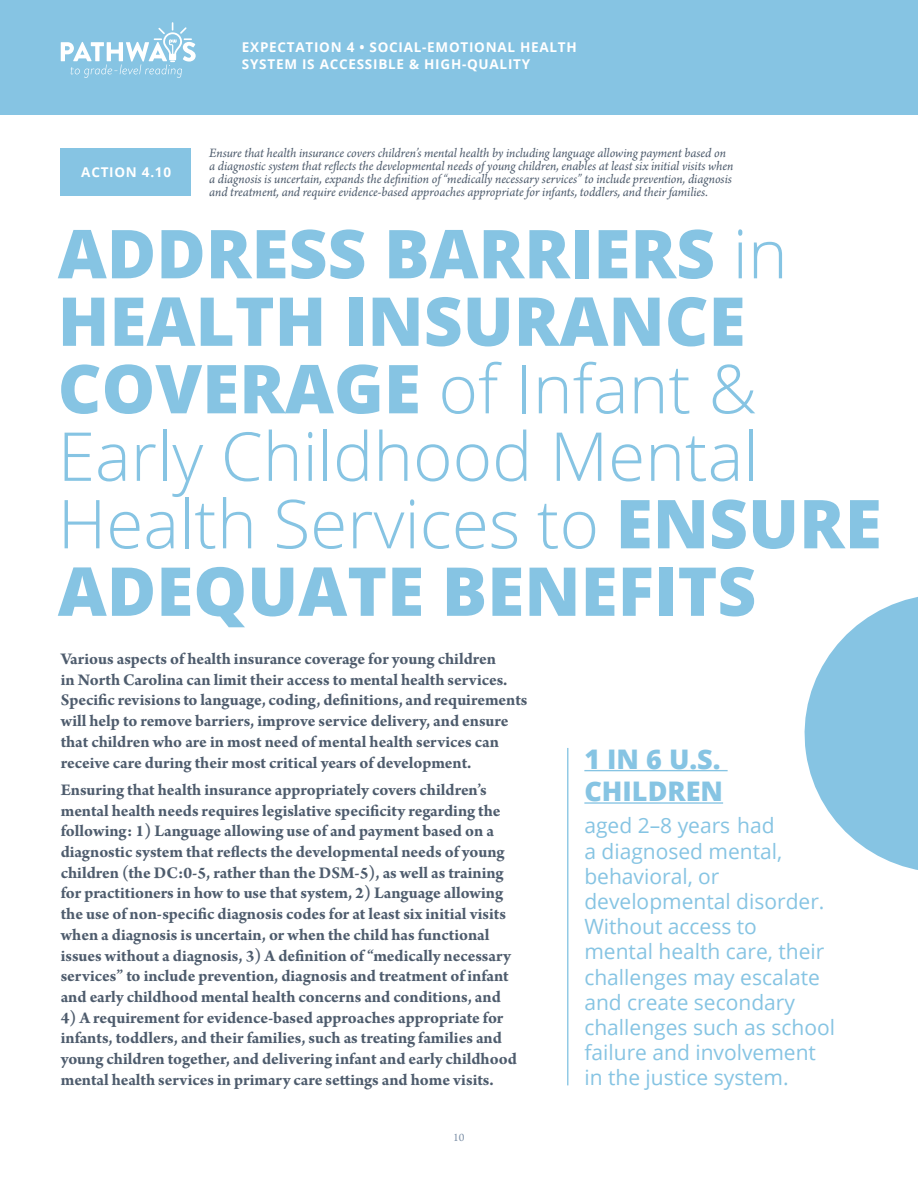
<style>
.page{position:relative;width:918px;height:1188px;background:#fff}
.page>*{position:absolute;margin:0;border:0;box-sizing:border-box;transform-origin:0 0}
.t1{font:800 67.5px/67.5px "Open Sans";color:#86c4e3}
.t2{font:800 27px/32.4px "Open Sans";color:#86c4e3}
.t3{font:21px/25.2px "Open Sans";color:#86c4e3}
.t4{font:700 17.25px/20.7px "Arno Pro";letter-spacing:-.005em;color:#4e5c6d}
.t5{font:italic 13.5px/13.2px "Arno Pro";letter-spacing:-.005em;color:#4e5c6d}
.t6{font:700 13.5px/16.2px "Open Sans";letter-spacing:.055em;color:#fff}
.t7{font:12px "Arno Pro";color:#8194aa}
.s1{font-weight:300}
</style>
<div class="page">
<div style="left:61px;top:148px;width:130px;height:48px;background:#86c4e3"></div>
<svg style="left:804px;top:597px;width:114px;height:273px"></svg>
<div style="left:0;top:0;width:918px;height:115px;background:#86c4e3"></div>
<svg style="left:61px;top:22px;width:135px;height:56px"></svg>
<hr style="left:584px;top:770px;width:144px;height:1px;background:#86c4e3">
<hr style="left:584px;top:802px;width:139px;height:2px;background:#86c4e3">
<hr style="left:567px;top:748px;width:1px;height:337px;background:#86c4e3">
<p class="t6" style="left:81px;top:164px;width:91px">ACTION 4.10</p>
<p class="t6" style="left:242px;top:39px;width:336px">EXPECTATION 4 • SOCIAL-EMOTIONAL HEALTH<br>SYSTEM IS ACCESSIBLE &amp; HIGH-QUALITY</p>
<p class="t5" style="left:209px;top:147px;width:526px">Ensure that health insurance covers children’s mental health by including language allowing payment based on a diagnostic system that reflects the developmental needs of young children, enables at least six initial visits when a diagnosis is uncertain, expands the definition of “medically necessary services” to include prevention, diagnosis and treatment, and require evidence-based approaches appropriate for infants, toddlers, and their families.</p>
<h1 class="t1" style="left:58px;top:217px;width:826px">ADDRESS BARRIERS <span class="s1">in<br></span>HEALTH INSURANCE<br>COVERAGE <span class="s1">of Infant &amp;<br>Early Childhood Mental<br>Health Services to</span> ENSURE<br>ADEQUATE BENEFITS</h1>
<p class="t4" style="left:61px;top:649px;width:468px">Various aspects of health insurance coverage for young children<br>in North Carolina can limit their access to mental health services.<br>Specific revisions to language, coding, definitions, and requirements will help to remove barriers, improve service delivery, and ensure that children who are in most need of mental health services can receive care during their most critical years of development.</p>
<p class="t4" style="left:61px;top:780px;width:452px">Ensuring that health insurance appropriately covers children’s mental health needs requires legislative specificity regarding the following: 1) Language allowing use of and payment based on a diagnostic system that reflects the developmental needs of young children (the DC:0-5, rather than the DSM-5), as well as training for practitioners in how to use that system, 2) Language allowing the use of non-specific diagnosis codes for at least six initial visits when a diagnosis is uncertain, or when the child has functional issues without a diagnosis, 3) A definition of “medically necessary services” to include prevention, diagnosis and treatment of infant and early childhood mental health concerns and conditions, and</p>
<p class="t4" style="left:61px;top:1008px;width:458px">4) A requirement for evidence-based approaches appropriate for infants, toddlers, and their families, such as treating families and young children together, and delivering infant and early childhood mental health services in primary care settings and home visits.</p>
<p class="t7" style="left:453px;top:1131px;width:13px">10</p>
<h2 class="t2" style="left:584px;top:741px;width:140px">1 IN 6 U.S.<br>CHILDREN</h2>
<p class="t3" style="left:584px;top:813px;width:252px">aged 2–8 years had<br>a diagnosed mental, behavioral, or developmental disorder.<br>Without access to<br>mental health care, their challenges may escalate and create secondary challenges such as school failure and involvement in the justice system.</p>
</div>
